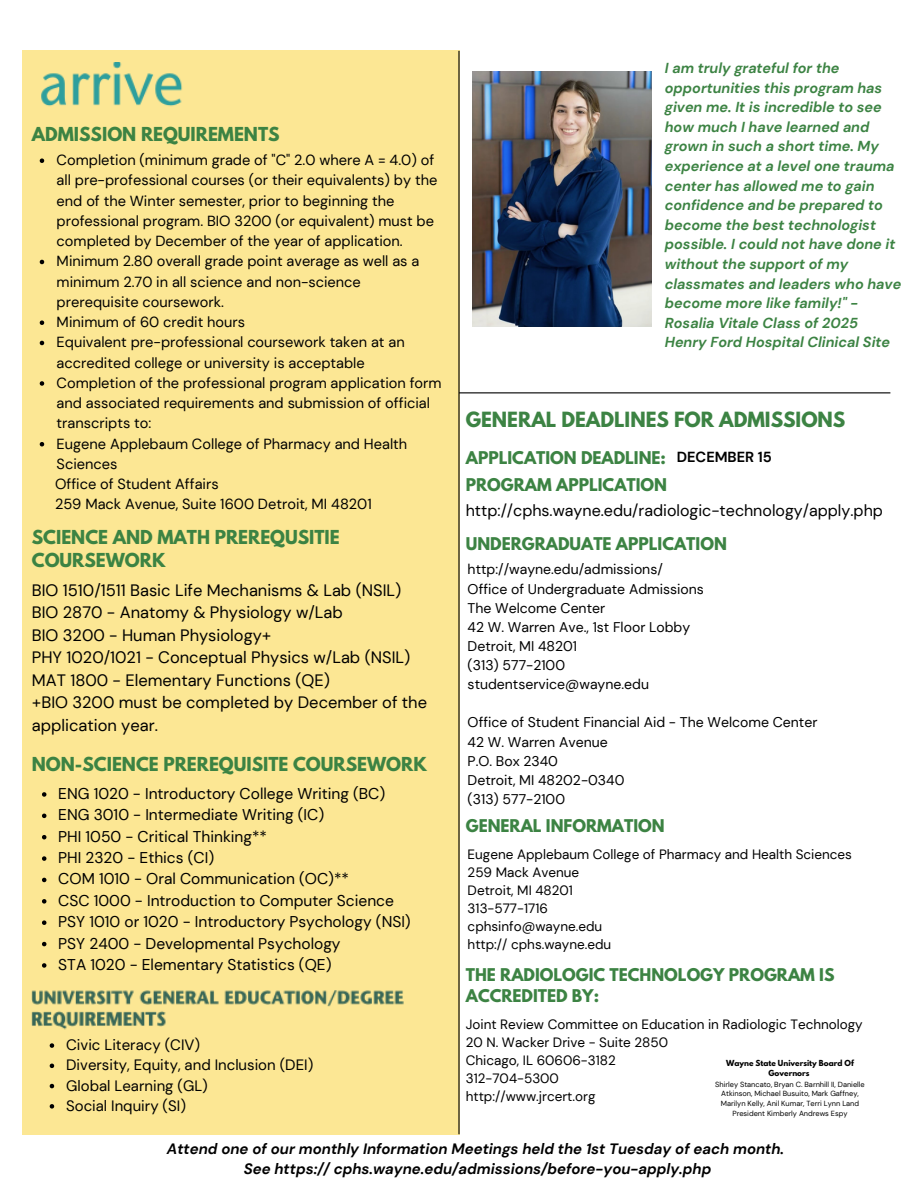
<style>
.page{position:relative;width:918px;height:1188px;background:#fff}
.page>*{position:absolute;margin:0;border:0;box-sizing:border-box;transform-origin:0 0}
.t1{font:700 18.6px "League Spartan";color:#3c8343}
.t2{font:700 17.1px/23.7px "League Spartan";color:#3c8343}
.t3{font:16.5px/22.5px "DM Sans";color:#000}
.t4{font:16.05px "DM Sans";color:#000}
.t5{font:15.6px "DM Sans";color:#000}
.t6{font:700 15.6px/21.3px "League Spartan";color:#3c8343}
.t7{font:italic 700 15px/20.2px "DM Sans";color:#000;text-align:center}
.t8{font:15px "DM Sans";color:#000}
.t9{font:14.55px/20.2px "DM Sans";color:#000}
.t10{font:700 14.55px "DM Sans";color:#000}
.t11{font:italic 700 14.4px/19.6px "DM Sans";color:#3c8343}
.t12{font:14.1px "DM Sans";color:#000}
.t13{font:13.5px "DM Sans";color:#000}
.t14{font:7.35px/9.9px "DM Sans";color:#000;text-align:center}
.t15{font:700 7.35px/9.9px "League Spartan";color:#000;text-align:center}
</style>
<div class="page">
<div style="left:23px;top:51px;width:435px;height:1083px;background:#fce794"></div>
<hr style="left:458px;top:51px;width:2px;height:1083px;background:#000">
<hr style="left:459px;top:392px;width:431px;height:1px;background:#000">
<img style="left:41px;top:62px;width:155px;height:51px">
<img style="left:32px;top:990px;width:392px;height:41px">
<svg style="left:40px;top:158px;width:4px;height:5px"></svg>
<svg style="left:40px;top:260px;width:4px;height:4px"></svg>
<svg style="left:40px;top:320px;width:4px;height:5px"></svg>
<svg style="left:40px;top:341px;width:4px;height:4px"></svg>
<svg style="left:40px;top:381px;width:4px;height:5px"></svg>
<svg style="left:40px;top:442px;width:4px;height:4px"></svg>
<svg style="left:42px;top:792px;width:4px;height:5px"></svg>
<svg style="left:42px;top:814px;width:4px;height:4px"></svg>
<svg style="left:42px;top:835px;width:4px;height:4px"></svg>
<svg style="left:42px;top:856px;width:4px;height:5px"></svg>
<svg style="left:42px;top:878px;width:4px;height:4px"></svg>
<svg style="left:42px;top:899px;width:4px;height:5px"></svg>
<svg style="left:42px;top:920px;width:4px;height:5px"></svg>
<svg style="left:42px;top:942px;width:4px;height:4px"></svg>
<svg style="left:42px;top:963px;width:4px;height:5px"></svg>
<svg style="left:50px;top:1043px;width:4px;height:5px"></svg>
<svg style="left:50px;top:1064px;width:4px;height:4px"></svg>
<svg style="left:50px;top:1084px;width:4px;height:4px"></svg>
<svg style="left:50px;top:1104px;width:4px;height:5px"></svg>
<img style="left:473px;top:72px;width:178px;height:255px">
<p class="t11" style="left:665px;top:58px;width:238px">I am truly grateful for the opportunities this program has given me. It is incredible to see how much I have learned and grown in such a short time. My experience at a level one trauma center has allowed me to gain confidence and be prepared to become the best technologist possible. I could not have done it without the support of my classmates and leaders who have become more like family!" -<br>Rosalia Vitale Class of 2025<br>Henry Ford Hospital Clinical Site</p>
<p class="t2" style="left:32px;top:125px;width:249px">ADMISSION REQUIREMENTS</p>
<p class="t9" style="left:57px;top:150px;width:382px">Completion (minimum grade of "C" 2.0 where A = 4.0) of all pre-professional courses (or their equivalents) by the end of the Winter semester, prior to beginning the professional program. BIO 3200 (or equivalent) must be completed by December of the year of application.</p>
<p class="t9" style="left:57px;top:251px;width:364px">Minimum 2.80 overall grade point average as well as a minimum 2.70 in all science and non-science prerequisite coursework.</p>
<p class="t9" style="left:57px;top:312px;width:190px">Minimum of 60 credit hours</p>
<p class="t9" style="left:57px;top:332px;width:350px">Equivalent pre-professional coursework taken at an accredited college or university is acceptable</p>
<h1 class="t9" style="left:57px;top:373px;width:386px">Completion of the professional program application form and associated requirements and submission of official transcripts to:</h1>
<h4 class="t9" style="left:57px;top:434px;width:352px">Eugene Applebaum College of Pharmacy and Health<br>Sciences</h4>
<h1 class="t9" style="left:55px;top:474px;width:165px">Office of Student Affairs</h1>
<p class="t9" style="left:55px;top:494px;width:318px">259 Mack Avenue, Suite 1600 Detroit, MI 48201</p>
<p class="t1" style="left:466px;top:410px;width:381px">GENERAL DEADLINES FOR ADMISSIONS</p>
<p class="t6" style="left:466px;top:450px;width:202px">APPLICATION DEADLINE:</p>
<h1 class="t10" style="left:677px;top:447px;width:96px">DECEMBER 15</h1>
<h5 class="t6" style="left:466px;top:477px;width:203px">PROGRAM APPLICATION</h5>
<h2 class="t4" style="left:466px;top:500px;width:419px">http://cphs.wayne.edu/radiologic-technology/apply.php</h2>
<h2 class="t6" style="left:466px;top:535px;width:263px">UNDERGRADUATE APPLICATION</h2>
<h4 class="t12" style="left:468px;top:560px;width:197px">http://wayne.edu/admissions/</h4>
<h2 class="t12" style="left:468px;top:580px;width:238px">Office of Undergraduate Admissions</h2>
<p class="t12" style="left:468px;top:599px;width:139px">The Welcome Center</p>
<p class="t12" style="left:468px;top:618px;width:224px">42 W. Warren Ave., 1st Floor Lobby</p>
<p class="t12" style="left:468px;top:637px;width:111px">Detroit, MI 48201</p>
<p class="t12" style="left:468px;top:656px;width:99px">(313) 577-2100</p>
<p class="t12" style="left:468px;top:675px;width:183px">studentservice@wayne.edu</p>
<p class="t12" style="left:468px;top:713px;width:351px">Office of Student Financial Aid - The Welcome Center</p>
<p class="t12" style="left:468px;top:733px;width:142px">42 W. Warren Avenue</p>
<p class="t12" style="left:468px;top:752px;width:92px">P.O. Box 2340</p>
<p class="t12" style="left:468px;top:771px;width:158px">Detroit, MI 48202-0340</p>
<p class="t12" style="left:468px;top:790px;width:99px">(313) 577-2100</p>
<p class="t6" style="left:466px;top:817px;width:200px">GENERAL INFORMATION</p>
<p class="t13" style="left:468px;top:845px;width:386px">Eugene Applebaum College of Pharmacy and Health Sciences</p>
<h2 class="t13" style="left:468px;top:863px;width:113px">259 Mack Avenue</h2>
<p class="t13" style="left:468px;top:881px;width:107px">Detroit, MI 48201</p>
<p class="t13" style="left:468px;top:899px;width:82px">313-577-1716</p>
<p class="t13" style="left:468px;top:917px;width:136px">cphsinfo@wayne.edu</p>
<p class="t13" style="left:468px;top:935px;width:145px">http:// cphs.wayne.edu</p>
<p class="t6" style="left:466px;top:966px;width:370px">THE RADIOLOGIC TECHNOLOGY PROGRAM IS<br>ACCREDITED BY:</p>
<p class="t13" style="left:466px;top:1015px;width:398px">Joint Review Committee on Education in Radiologic Technology</p>
<h2 class="t13" style="left:466px;top:1033px;width:204px">20 N. Wacker Drive - Suite 2850</h2>
<p class="t13" style="left:466px;top:1051px;width:152px">Chicago, IL 60606-3182</p>
<p class="t13" style="left:466px;top:1069px;width:95px">312-704-5300</p>
<p class="t13" style="left:466px;top:1087px;width:131px">http://www.jrcert.org</p>
<p class="t7" style="left:167px;top:1139px;width:619px">Attend one of our monthly Information Meetings held the 1st Tuesday of each month.<br>See https:// cphs.wayne.edu/admissions/before-you-apply.php</p>
<p class="t2" style="left:32px;top:527px;width:309px">SCIENCE AND MATH PREREQUSITIE<br>COURSEWORK</p>
<p class="t3" style="left:32px;top:579px;width:397px">BIO 1510/1511 Basic Life Mechanisms &amp; Lab (NSIL)<br>BIO 2870 - Anatomy &amp; Physiology w/Lab<br>BIO 3200 - Human Physiology+<br>PHY 1020/1021 - Conceptual Physics w/Lab (NSIL)<br>MAT 1800 - Elementary Functions (QE)<br>+BIO 3200 must be completed by December of the application year.</p>
<p class="t2" style="left:32px;top:754px;width:396px">NON-SCIENCE PREREQUISITE COURSEWORK</p>
<p class="t5" style="left:58px;top:783px;width:328px">ENG 1020 - Introductory College Writing (BC)</p>
<p class="t5" style="left:58px;top:805px;width:267px">ENG 3010 - Intermediate Writing (IC)</p>
<p class="t5" style="left:58px;top:826px;width:210px">PHI 1050 - Critical Thinking**</p>
<p class="t5" style="left:58px;top:848px;width:157px">PHI 2320 - Ethics (CI)</p>
<p class="t5" style="left:58px;top:869px;width:292px">COM 1010 - Oral Communication (OC)**</p>
<p class="t5" style="left:58px;top:890px;width:337px">CSC 1000 - Introduction to Computer Science</p>
<p class="t5" style="left:58px;top:912px;width:354px">PSY 1010 or 1020 - Introductory Psychology (NSI)</p>
<p class="t5" style="left:58px;top:933px;width:284px">PSY 2400 - Developmental Psychology</p>
<p class="t5" style="left:58px;top:954px;width:275px">STA 1020 - Elementary Statistics (QE)</p>
<p class="t8" style="left:66px;top:1035px;width:135px">Civic Literacy (CIV)</p>
<p class="t8" style="left:66px;top:1055px;width:249px">Diversity, Equity, and Inclusion (DEI)</p>
<p class="t8" style="left:66px;top:1076px;width:143px">Global Learning (GL)</p>
<h6 class="t8" style="left:66px;top:1096px;width:121px">Social Inquiry (SI)</h6>
<p class="t15" style="left:726px;top:1059px;width:129px">Wayne State University Board Of<br>Governors</p>
<p class="t14" style="left:715px;top:1079px;width:151px">Shirley Stancato, Bryan C. Barnhill II, Danielle<br>Atkinson, Michael Busuito, Mark Gaffney,<br>Marilyn Kelly, Anil Kumar, Terri Lynn Land</p>
<p class="t14" style="left:732px;top:1109px;width:117px">President Kimberly Andrews Espy</p>
</div>
